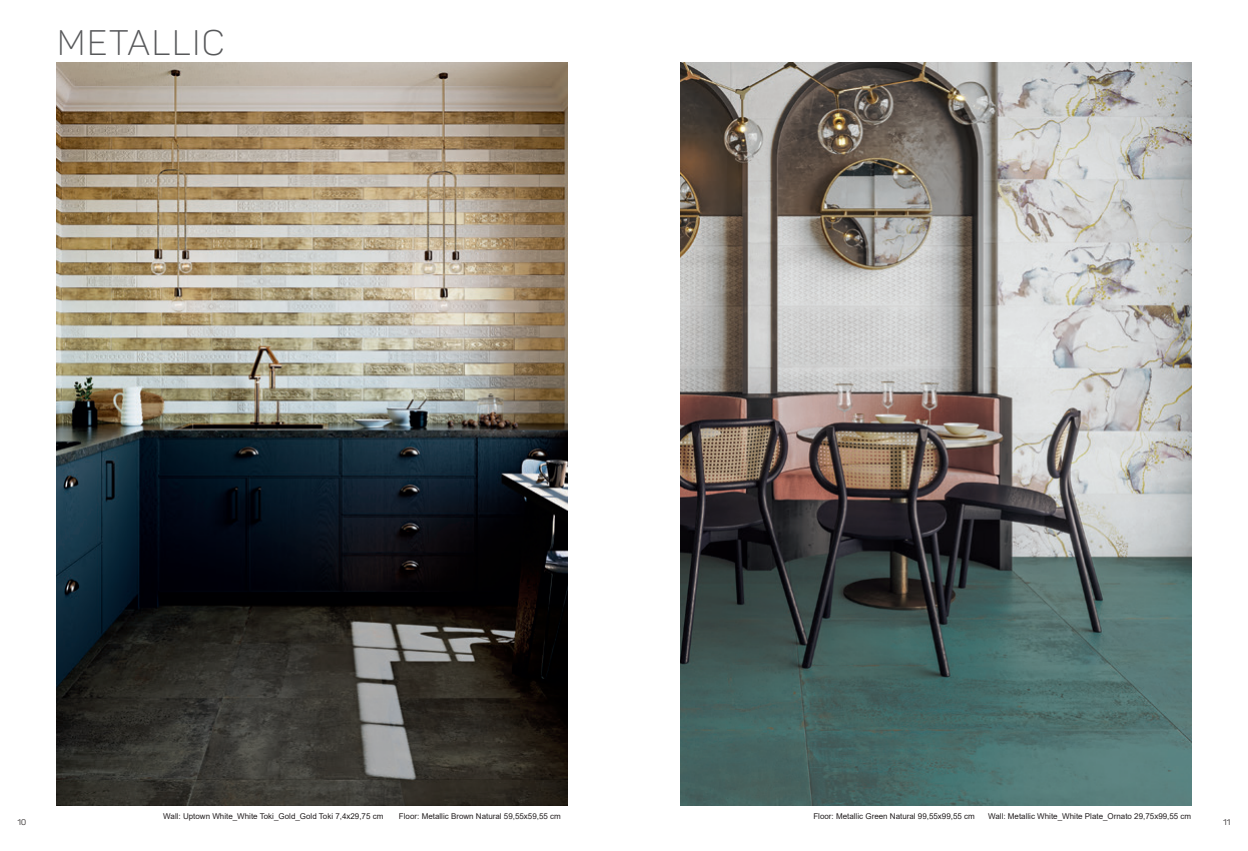
<style>
.page{position:relative;width:1248px;height:851px;background:#fff}
.page>*{position:absolute;margin:0;border:0;box-sizing:border-box;transform-origin:0 0}
.TITULO_PANTON{font:300 35px "Panton Demo";letter-spacing:.03em;color:#57585a}
.PIE_DE_PAGINA{font:8px "Arial";color:#231f20}
.t1{font:8px "Panton";color:#231f20}
</style>
<div class="page">
<img style="left:57px;top:62px;width:510px;height:743px">
<img style="left:680px;top:62px;width:511px;height:743px">
<p class="TITULO_PANTON" style="left:57px;top:22px;width:170px">M ETALLIC</p>
<p class="PIE_DE_PAGINA" style="left:163px;top:810px;width:221px">Wall: Uptown White_White Toki_Gold_Gold Toki 7,4x29,75 cm</p>
<p class="PIE_DE_PAGINA" style="left:399px;top:810px;width:163px">Floor: Metallic Brown Natural 59,55x59,55 cm</p>
<p class="PIE_DE_PAGINA" style="left:813px;top:810px;width:163px">Floor: Metallic Green Natural 99,55x99,55 cm</p>
<p class="PIE_DE_PAGINA" style="left:988px;top:810px;width:204px">Wall: Metallic White_White Plate_Ornato 29,75x99,55 cm</p>
<p class="t1" style="left:18px;top:817px;width:10px">10</p>
<p class="t1" style="left:1223px;top:817px;width:9px">11</p>
</div>
